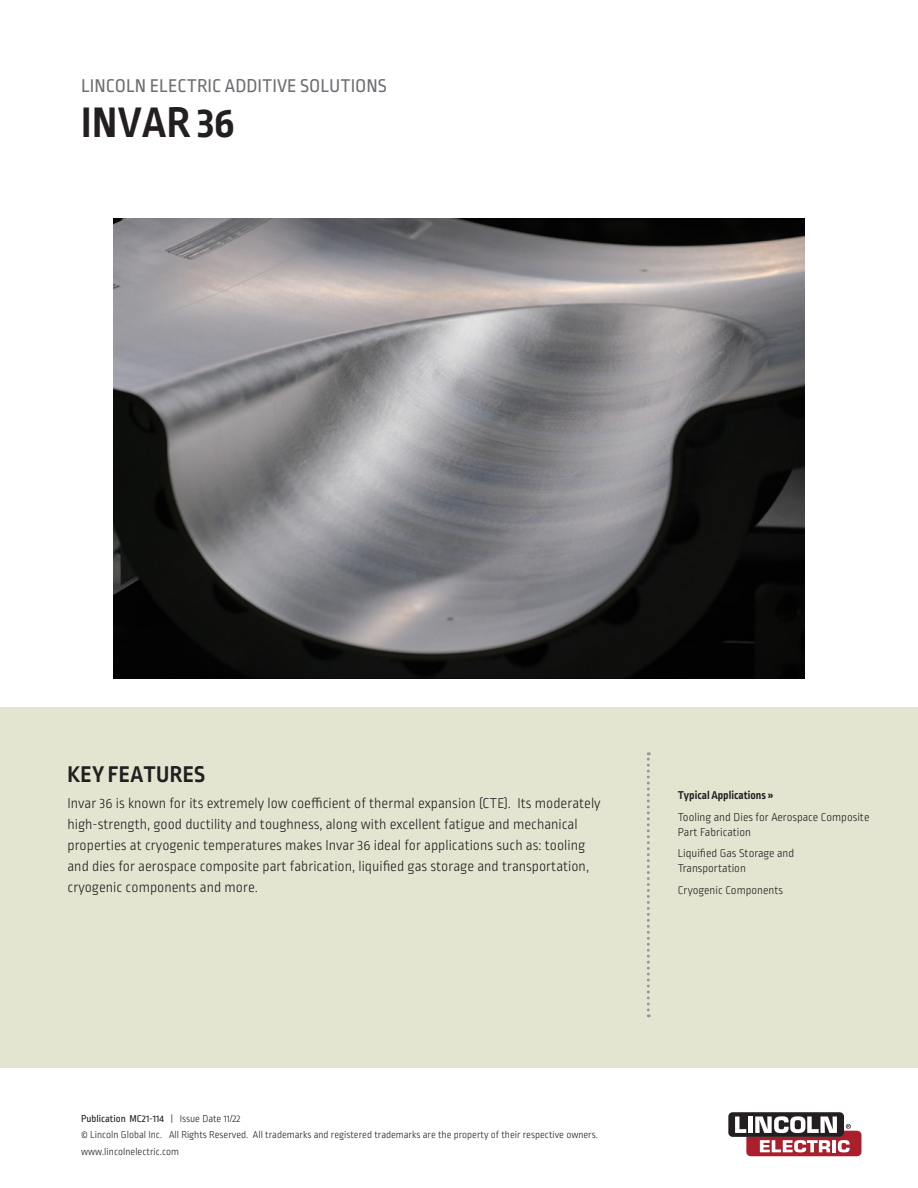
<style>
.page{position:relative;width:918px;height:1188px;background:#fff}
.page>*{position:absolute;margin:0;border:0;box-sizing:border-box;transform-origin:0 0}
.t1{font:700 45px "Ropa Sans Pro";letter-spacing:.01em;color:#231f20}
.t2{font:700 24px "Ropa Sans Pro";letter-spacing:.01em;color:#231f20}
.t3{font:19.5px "Ropa Sans Pro";color:#6d6e71}
.t4{font:300 15px/21px "Ropa Sans Pro";color:#231f20}
.t5{font:300 12px/15px "Ropa Sans Pro";color:#231f20}
.t6{font:700 12px "Ropa Sans Pro";color:#231f20}
.t7{font:300 10.5px/16.2px "Ropa Sans Pro";color:#231f20}
.s1{font-weight:400}
</style>
<div class="page">
<div style="left:728px;top:1112px;width:116px;height:25px;background:#231f20;border-radius:4px"></div>
<svg style="left:735px;top:1116px;width:126px;height:40px"></svg>
<div style="left:0;top:707px;width:918px;height:361px;background:#e4e5d0"></div>
<svg style="left:647px;top:752px;width:3px;height:265px"></svg>
<img style="left:114px;top:219px;width:690px;height:460px">
<h3 class="t3" style="left:81px;top:79px;width:307px">LINCOLN ELECTRIC ADDITIVE SOLUTIONS</h3>
<h1 class="t1" style="left:81px;top:102px;width:155px">INVAR 36</h1>
<h2 class="t2" style="left:68px;top:763px;width:139px">KEY FEATURES</h2>
<p class="t4" style="left:68px;top:794px;width:535px">Invar 36 is known for its extremely low coefficient of thermal expansion (CTE). Its moderately high-strength, good ductility and toughness, along with excellent fatigue and mechanical properties at cryogenic temperatures makes Invar 36 ideal for applications such as: tooling and dies for aerospace composite part fabrication, liquified gas storage and transportation, cryogenic components and more.</p>
<p class="t6" style="left:678px;top:790px;width:97px">Typical Applications »</p>
<p class="t5" style="left:678px;top:810px;width:193px">Tooling and Dies for Aerospace Composite<br>Part Fabrication</p>
<p class="t5" style="left:678px;top:847px;width:118px">Liquified Gas Storage and<br>Transportation</p>
<p class="t5" style="left:678px;top:883px;width:107px">Cryogenic Components</p>
<p class="t7" style="left:81px;top:1111px;width:519px"><span class="s1">Publication MC21-114</span> | Issue Date 11/22<br>© Lincoln Global Inc. All Rights Reserved. All trademarks and registered trademarks are the property of their respective owners. www.lincolnelectric.com</p>
</div>
